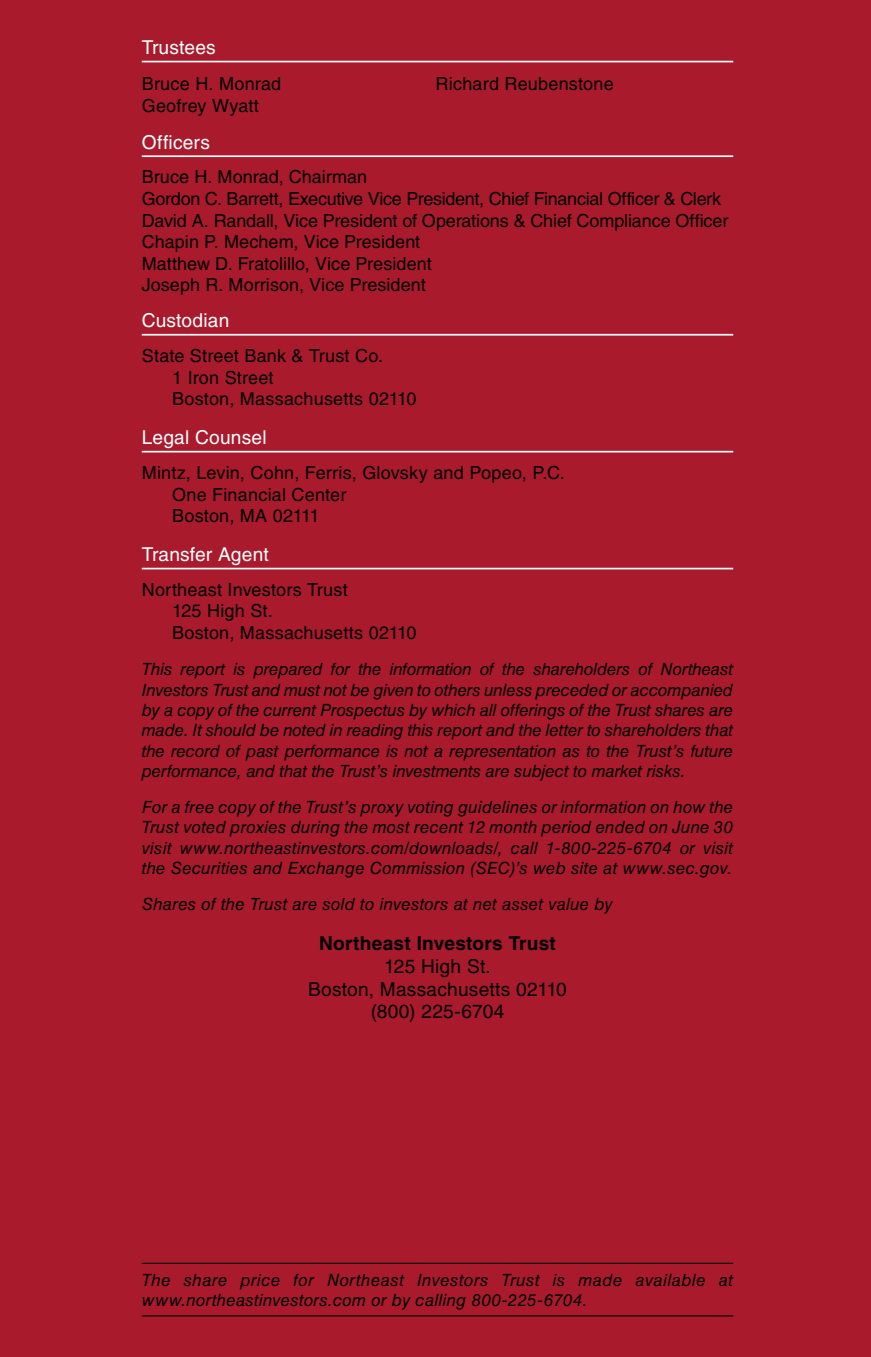
<style>
.page{position:relative;width:871px;height:1357px;background:#a91a2d}
.page>*{position:absolute;margin:0;border:0;box-sizing:border-box;transform-origin:0 0}
.t1{font:19.12px "Helvetica LT Std";letter-spacing:.01em;color:#fff}
.t2{font:19.12px/22.9px "Helvetica LT Std";letter-spacing:.01em;color:#000;text-align:center}
.t3{font:700 19.12px "Helvetica LT Std";letter-spacing:.01em;color:#000}
.t4{font:18px/21.6px "Helvetica LT Std";letter-spacing:.005em;color:#000}
.t5{font:italic 16.88px/20.2px "Helvetica LT Std";letter-spacing:.015em;color:#000;text-align:justify}
</style>
<div class="page">
<hr style="left:142px;top:61px;width:591px;height:1px;background:#fff">
<hr style="left:142px;top:155px;width:591px;height:2px;background:#fff">
<hr style="left:142px;top:334px;width:591px;height:2px;background:#fff">
<hr style="left:142px;top:451px;width:591px;height:1px;background:#fff">
<hr style="left:142px;top:568px;width:591px;height:1px;background:#fff">
<hr style="left:142px;top:1263px;width:591px;height:1px;background:#000">
<hr style="left:142px;top:1315px;width:591px;height:1px;background:#000">
<p class="t1" style="left:142px;top:36px;width:76px">Trustees</p>
<p class="t4" style="left:142px;top:73px;width:141px">Bruce H. Monrad<br>Geofrey Wyatt</p>
<p class="t4" style="left:435px;top:73px;width:180px">Richard Reubenstone</p>
<p class="t1" style="left:142px;top:131px;width:70px">Officers</p>
<p class="t4" style="left:142px;top:166px;width:588px">Bruce H. Monrad, Chairman<br>Gordon C. Barrett, Executive Vice President, Chief Financial Officer &amp; Clerk David A. Randall, Vice President of Operations &amp; Chief Compliance Officer Chapin P. Mechem, Vice President<br>Matthew D. Fratolillo, Vice President<br>Joseph R. Morrison, Vice President</p>
<p class="t1" style="left:142px;top:310px;width:89px">Custodian</p>
<p class="t4" style="left:172px;top:345px;width:246px;text-indent:-30px">State Street Bank &amp; Trust Co.<br>1 Iron Street<br>Boston, Massachusetts 02110</p>
<p class="t1" style="left:142px;top:426px;width:126px">Legal Counsel</p>
<p class="t4" style="left:172px;top:462px;width:391px;text-indent:-30px">Mintz, Levin, Cohn, Ferris, Glovsky and Popeo, P.C.<br>One Financial Center<br>Boston, MA 02111</p>
<p class="t1" style="left:142px;top:543px;width:128px">Transfer Agent</p>
<p class="t4" style="left:172px;top:579px;width:246px;text-indent:-30px">Northeast Investors Trust<br>125 High St.<br>Boston, Massachusetts 02110</p>
<p class="t5" style="left:142px;top:659px;width:593px">This report is prepared for the information of the shareholders of Northeast Investors Trust and must not be given to others unless preceded or accompanied by a copy of the current Prospectus by which all offerings of the Trust shares are made. It should be noted in reading this report and the letter to shareholders that the record of past performance is not a representation as to the Trust’s future performance, and that the Trust’s investments are subject to market risks.</p>
<p class="t5" style="left:142px;top:797px;width:593px">For a free copy of the Trust’s proxy voting guidelines or information on how the Trust voted proxies during the most recent 12 month period ended on June 30 visit www.northeastinvestors.com/downloads/, call 1-800-225-6704 or visit the Securities and Exchange Commission (SEC)’s web site at www.sec.gov.</p>
<p class="t5" style="left:142px;top:894px;width:473px">Shares of the Trust are sold to investors at net asset value by</p>
<p class="t3" style="left:319px;top:931px;width:238px">Northeast Investors Trust</p>
<p class="t2" style="left:308px;top:954px;width:260px">125 High St.<br>Boston, Massachusetts 02110 (800) 225-6704</p>
<p class="t5" style="left:142px;top:1269px;width:593px">The share price for Northeast Investors Trust is made available at www.northeastinvestors.com or by calling 800-225-6704.</p>
</div>
